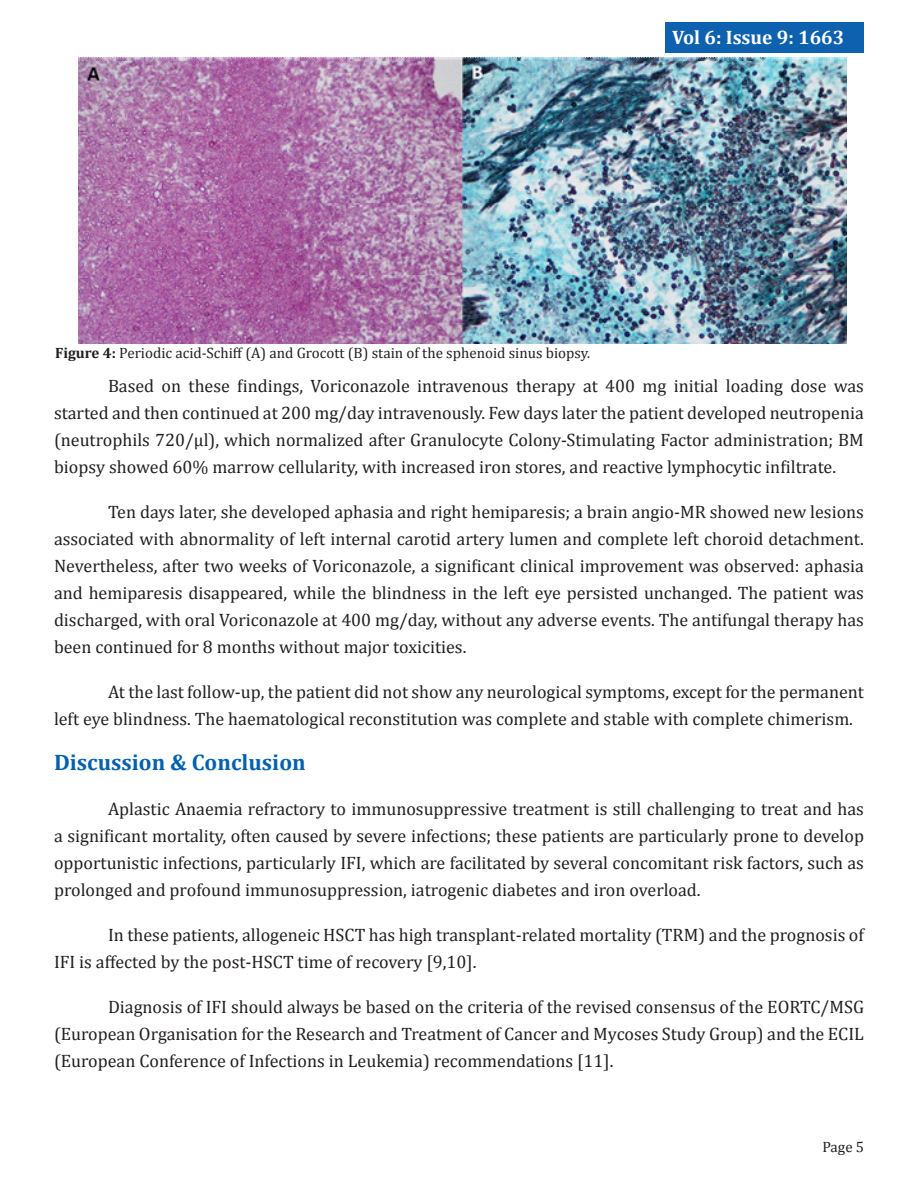
<style>
.page{position:relative;width:918px;height:1188px;background:#fff}
.page>*{position:absolute;margin:0;border:0;box-sizing:border-box;transform-origin:0 0}
.No_Spacing{font:700 22.5px "Cambria";color:#0061af}
.t1{font:700 19.5px "Cambria";color:#fff}
.t2{font:18px/27px "Cambria";color:#231f20;text-align:justify}
.t3{font:15px "Cambria";color:#231f20}
.s1{font-weight:700}
</style>
<div class="page">
<div style="left:666px;top:22px;width:198px;height:30px;background:#0d61af"></div>
<img style="left:78px;top:58px;width:768px;height:286px">
<p class="t1" style="left:672px;top:24px;width:174px">Vol 6: Issue 9: 1663</p>
<p class="t3" style="left:55px;top:344px;width:537px"><span class="s1">Figure 4:</span> Periodic acid-Schiff (A) and Grocott (B) stain of the sphenoid sinus biopsy.</p>
<p class="t2" style="left:54px;top:372px;width:811px;text-indent:54px">Based on these findings, Voriconazole intravenous therapy at 400 mg initial loading dose was started and then continued at 200 mg/day intravenously. Few days later the patient developed neutropenia (neutrophils 720/µl), which normalized after Granulocyte Colony-Stimulating Factor administration; BM biopsy showed 60% marrow cellularity, with increased iron stores, and reactive lymphocytic infiltrate.</p>
<p class="t2" style="left:54px;top:498px;width:812px;text-indent:54px">Ten days later, she developed aphasia and right hemiparesis; a brain angio-MR showed new lesions associated with abnormality of left internal carotid artery lumen and complete left choroid detachment.<br>Nevertheless, after two weeks of Voriconazole, a significant clinical improvement was observed: aphasia and hemiparesis disappeared, while the blindness in the left eye persisted unchanged. The patient was discharged, with oral Voriconazole at 400 mg/day, without any adverse events. The antifungal therapy has been continued for 8 months without major toxicities.</p>
<p class="t2" style="left:54px;top:678px;width:811px;text-indent:54px">At the last follow-up, the patient did not show any neurological symptoms, except for the permanent left eye blindness. The haematological reconstitution was complete and stable with complete chimerism.</p>
<p class="No_Spacing" style="left:54px;top:746px;width:253px">Discussion &amp; Conclusion</p>
<p class="t2" style="left:54px;top:795px;width:812px;text-indent:54px">Aplastic Anaemia refractory to immunosuppressive treatment is still challenging to treat and has a significant mortality, often caused by severe infections; these patients are particularly prone to develop opportunistic infections, particularly IFI, which are facilitated by several concomitant risk factors, such as prolonged and profound immunosuppression, iatrogenic diabetes and iron overload.</p>
<p class="t2" style="left:54px;top:921px;width:811px;text-indent:54px">In these patients, allogeneic HSCT has high transplant-related mortality (TRM) and the prognosis of<br>IFI is affected by the post-HSCT time of recovery [9,10].</p>
<p class="t2" style="left:54px;top:993px;width:812px;text-indent:54px">Diagnosis of IFI should always be based on the criteria of the revised consensus of the EORTC/MSG (European Organisation for the Research and Treatment of Cancer and Mycoses Study Group) and the ECIL (European Conference of Infections in Leukemia) recommendations [11].</p>
<p class="t3" style="left:822px;top:1138px;width:43px">Page 5</p>
</div>
